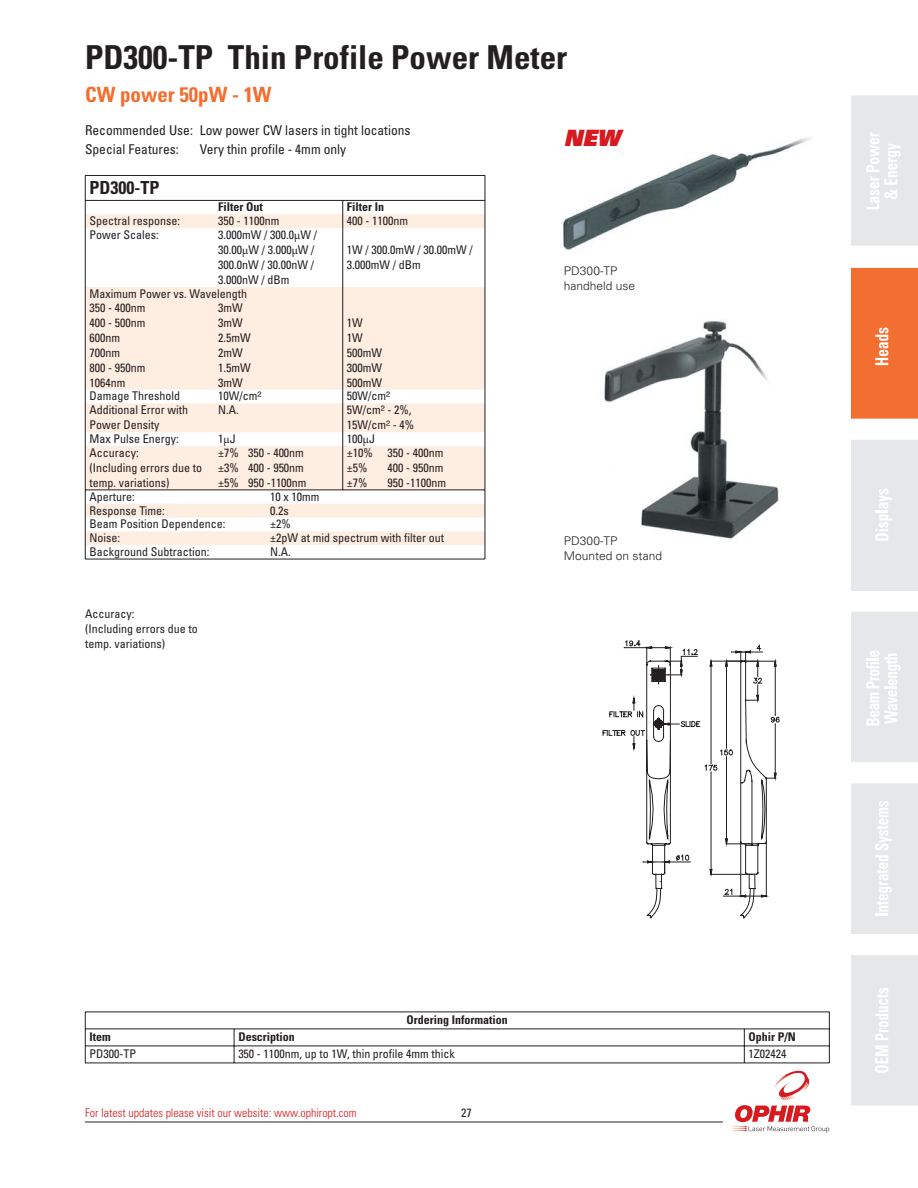
<style>
.page{position:relative;width:918px;height:1188px;background:#fff}
.page>*{position:absolute;margin:0;border:0;box-sizing:border-box;transform-origin:0 0}
.t1{font:700 condensed 33px "Univers";color:#231f20}
.t2{font:italic 900 22.5px "Univers";color:#d71920}
.t3{font:700 condensed 21px "Univers";color:#f36f31}
.t4{font:700 condensed 18px "Univers";color:#231f20}
.t5{font:condensed 13.5px/19.5px "Univers";color:#231f20}
.t6{font:condensed 12px/15px "Univers";color:#231f20}
.t7{font:700 condensed 12px "Univers";color:#231f20}
.t8{font:300 condensed 12px "Univers";color:#d71920}
.t9{font:300 12px/15px "Univers";color:#231f20}
.s1{font-family:"Minion Pro";font-stretch:normal}
.s2{font-family:"Helvetica Neue";font-stretch:normal}
</style>
<div class="page">
<svg style="left:851px;top:95px;width:67px;height:151px;background:#e7e8e9"></svg>
<div style="left:851px;top:268px;width:67px;height:151px;background:#f36f31"></div>
<div style="left:851px;top:440px;width:67px;height:151px;background:#e6e7e8"></div>
<svg style="left:851px;top:612px;width:67px;height:150px;background:#e8e9ea"></svg>
<svg style="left:851px;top:783px;width:67px;height:151px;background:#e7e8e9"></svg>
<div style="left:851px;top:955px;width:67px;height:151px;background:#e6e7e8"></div>
<hr style="left:85px;top:1122px;width:638px;height:1px;background:#231f20">
<svg style="left:86px;top:214px;width:399px;height:331px;fill:#feede1"></svg>
<hr style="left:85px;top:228px;width:1px;height:59px;background:#231f20">
<svg style="left:85px;top:287px;width:1px;height:14px"></svg>
<hr style="left:85px;top:301px;width:1px;height:89px;background:#231f20">
<svg style="left:85px;top:390px;width:1px;height:56px"></svg>
<hr style="left:85px;top:559px;width:400px;height:1px;background:#231f20">
<hr style="left:85px;top:446px;width:1px;height:44px;background:#231f20">
<hr style="left:85px;top:175px;width:400px;height:1px;background:#231f20">
<hr style="left:85px;top:200px;width:400px;height:1px;background:#231f20">
<svg style="left:85px;top:176px;width:1px;height:52px"></svg>
<svg style="left:342px;top:201px;width:1px;height:27px"></svg>
<hr style="left:342px;top:228px;width:1px;height:59px;background:#231f20">
<svg style="left:342px;top:287px;width:1px;height:14px"></svg>
<hr style="left:342px;top:301px;width:1px;height:89px;background:#231f20">
<svg style="left:342px;top:390px;width:1px;height:56px"></svg>
<hr style="left:342px;top:446px;width:1px;height:44px;background:#231f20">
<hr style="left:485px;top:446px;width:1px;height:44px;background:#231f20">
<svg style="left:485px;top:176px;width:1px;height:52px"></svg>
<hr style="left:485px;top:228px;width:1px;height:59px;background:#231f20">
<svg style="left:485px;top:287px;width:1px;height:14px"></svg>
<hr style="left:485px;top:301px;width:1px;height:89px;background:#231f20">
<svg style="left:485px;top:390px;width:1px;height:56px"></svg>
<hr style="left:85px;top:490px;width:129px;height:1px;background:#231f20">
<svg style="left:85px;top:491px;width:1px;height:68px"></svg>
<hr style="left:214px;top:490px;width:271px;height:1px;background:#231f20">
<svg style="left:485px;top:490px;width:1px;height:69px"></svg>
<img style="left:604px;top:321px;width:175px;height:218px">
<hr style="left:85px;top:1012px;width:149px;height:1px;background:#231f20">
<hr style="left:234px;top:1012px;width:596px;height:1px;background:#231f20">
<hr style="left:85px;top:1029px;width:149px;height:1px;background:#231f20">
<hr style="left:234px;top:1029px;width:510px;height:1px;background:#231f20">
<hr style="left:85px;top:1046px;width:149px;height:1px;background:#231f20">
<svg style="left:85px;top:1013px;width:1px;height:50px"></svg>
<hr style="left:234px;top:1046px;width:510px;height:1px;background:#231f20">
<svg style="left:234px;top:1029px;width:1px;height:34px"></svg>
<hr style="left:85px;top:1063px;width:659px;height:1px;background:#231f20">
<img style="left:562px;top:138px;width:249px;height:112px">
<svg style="left:603px;top:640px;width:227px;height:493px"></svg>
<h1 class="t1" style="left:85px;top:45px;width:484px">PD300-TP Thin Profile Power Meter</h1>
<h3 class="t3" style="left:85px;top:87px;width:188px">CW power 50pW - 1W</h3>
<p class="t5" style="left:85px;top:121px;width:327px">Recommended Use: Low power CW lasers in tight locations<br>Special Features:</p>
<h2 class="t2" style="left:564px;top:129px;width:58px">NEW</h2>
<p class="t5" style="left:200px;top:141px;width:148px">Very thin profile - 4mm only</p>
<h3 class="t4" style="left:90px;top:181px;width:71px">PD300-TP</h3>
<p class="t7" style="left:218px;top:203px;width:46px">Filter Out</p>
<p class="t7" style="left:347px;top:203px;width:39px">Filter In</p>
<p class="t6" style="left:90px;top:214px;width:92px">Spectral response:</p>
<p class="t6" style="left:218px;top:214px;width:63px">350 - 1100nm</p>
<p class="t6" style="left:347px;top:214px;width:63px">400 - 1100nm</p>
<p class="t6" style="left:90px;top:228px;width:71px">Power Scales:</p>
<p class="t6" style="left:218px;top:228px;width:100px">3.000mW / 300.0<span class="s1">μ</span>W /<br>30.00<span class="s1">μ</span>W / 3.000<span class="s1">μ</span>W /<br>300.0nW / 30.00nW /<br>3.000nW / dBm</p>
<p class="t6" style="left:347px;top:243px;width:127px">1W / 300.0mW / 30.00mW /<br>3.000mW / dBm</p>
<p class="t6" style="left:90px;top:288px;width:159px;line-height:13.8px">Maximum Power vs. Wavelength<br>350 - 400nm</p>
<p class="t6" style="left:90px;top:316px;width:57px">400 - 500nm<br>600nm<br>700nm<br>800 - 950nm<br>1064nm</p>
<p class="t6" style="left:218px;top:301px;width:34px">3mW<br>3mW<br>2.5mW<br>2mW<br>1.5mW<br>3mW</p>
<p class="t6" style="left:347px;top:316px;width:37px">1W<br>1W<br>500mW<br>300mW<br>500mW</p>
<p class="t6" style="left:90px;top:390px;width:92px">Damage Threshold</p>
<p class="t6" style="left:218px;top:390px;width:45px">10W/cm<span class="s2">²</span></p>
<p class="t6" style="left:347px;top:390px;width:45px">50W/cm<span class="s2">²</span></p>
<p class="t6" style="left:90px;top:404px;width:100px">Additional Error with<br>Power Density</p>
<p class="t6" style="left:218px;top:404px;width:22px">N.A.</p>
<p class="t6" style="left:347px;top:404px;width:69px">5W/cm<span class="s2">²</span> - 2%,<br>15W/cm<span class="s2">²</span> - 4%</p>
<p class="t6" style="left:90px;top:432px;width:91px">Max Pulse Energy:</p>
<p class="t6" style="left:218px;top:432px;width:19px">1<span class="s1">μ</span>J</p>
<p class="t6" style="left:347px;top:432px;width:30px">100<span class="s1">μ</span>J</p>
<p class="t6" style="left:90px;top:446px;width:114px">Accuracy:<br>(Including errors due to temp. variations)</p>
<p class="t6" style="left:218px;top:446px;width:90px">±7% 350 - 400nm ±3% 400 - 950nm ±5% 950 -1100nm</p>
<p class="t6" style="left:347px;top:446px;width:98px">±10% 350 - 400nm ±5%</p>
<p class="t6" style="left:387px;top:461px;width:57px">400 - 950nm</p>
<p class="t6" style="left:347px;top:476px;width:22px">±7%</p>
<p class="t6" style="left:387px;top:476px;width:60px">950 -1100nm</p>
<p class="t6" style="left:90px;top:490px;width:47px">Aperture:</p>
<p class="t6" style="left:270px;top:490px;width:51px">10 x 10mm</p>
<p class="t6" style="left:90px;top:504px;width:77px">Response Time:</p>
<p class="t6" style="left:270px;top:504px;width:20px">0.2s</p>
<p class="t6" style="left:90px;top:518px;width:137px">Beam Position Dependence:</p>
<p class="t6" style="left:270px;top:518px;width:22px">±2%</p>
<p class="t6" style="left:90px;top:532px;width:32px">Noise:</p>
<p class="t6" style="left:270px;top:532px;width:175px">±2pW at mid spectrum with filter out</p>
<p class="t6" style="left:90px;top:545px;width:121px">Background Subtraction:</p>
<p class="t6" style="left:270px;top:545px;width:22px">N.A.</p>
<p class="t6" style="left:85px;top:607px;width:114px">Accuracy:<br>(Including errors due to temp. variations)</p>
<p class="t9" style="left:564px;top:264px;width:73px">PD300-TP handheld use</p>
<p class="t9" style="left:564px;top:534px;width:100px">PD300-TP<br>Mounted on stand</p>
<p class="t7" style="left:407px;top:1016px;width:103px">Ordering Information</p>
<p class="t7" style="left:90px;top:1033px;width:23px">Item</p>
<p class="t7" style="left:238px;top:1033px;width:58px">Description</p>
<p class="t7" style="left:749px;top:1033px;width:49px">Ophir P/N</p>
<p class="t6" style="left:90px;top:1048px;width:48px">PD300-TP</p>
<p class="t6" style="left:238px;top:1048px;width:218px">350 - 1100nm, up to 1W, thin profile 4mm thick</p>
<p class="t6" style="left:749px;top:1048px;width:39px">1Z02424</p>
<p class="t8" style="left:85px;top:1108px;width:273px">For latest updates please visit our website: www.ophiropt.com</p>
<p class="t6" style="left:461px;top:1106px;width:12px">27</p>
</div>
